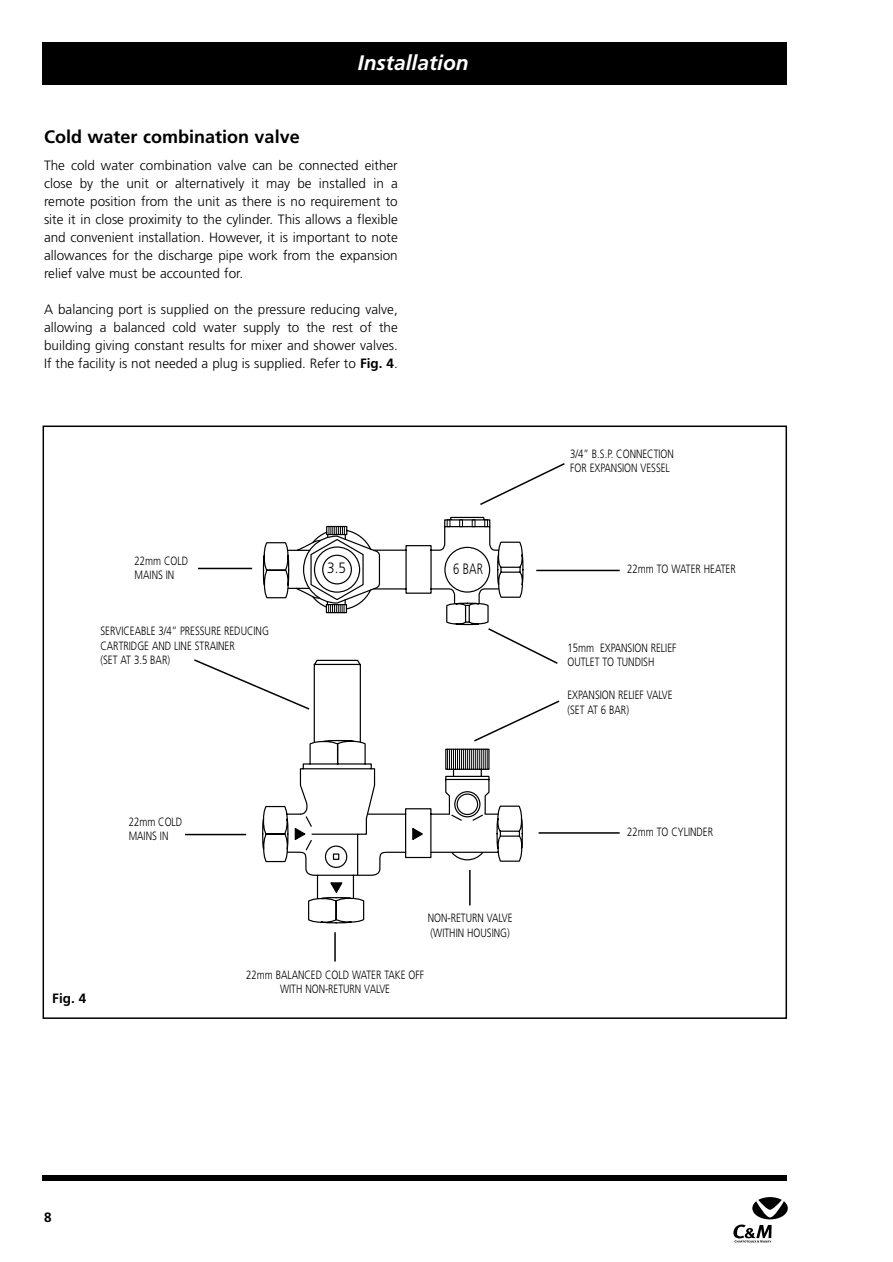
<style>
.page{position:relative;width:893px;height:1262px;background:#fff}
.page>*{position:absolute;margin:0;border:0;box-sizing:border-box;transform-origin:0 0}
.t1{font:italic 700 21px "Frutiger";color:#fff}
.t2{font:700 18px "Frutiger";color:#000}
.t3{font:300 15px "Frutiger";color:#000;scale:.75 1}
.t4{font:300 15px "Frutiger";color:#000;scale:.9 1}
.t5{font:300 13.5px/18px "Frutiger";color:#000;text-align:justify}
.t6{font:700 13.5px "Frutiger";color:#000}
.t7{font:300 12px/14.4px "Frutiger";color:#000;scale:.8 1}
.s1{font-weight:700}
</style>
<div class="page">
<div style="left:43px;top:43px;width:744px;height:42px;background:#000"></div>
<div style="left:43px;top:1175px;width:744px;height:5px;background:#000"></div>
<svg style="left:733px;top:1197px;width:55px;height:45px"></svg>
<hr style="left:185px;top:833px;width:61px;height:2px;background:#000">
<hr style="left:536px;top:569px;width:83px;height:2px;background:#000">
<hr style="left:538px;top:832px;width:81px;height:1px;background:#000">
<hr style="left:334px;top:932px;width:2px;height:29px;background:#000">
<svg style="left:480px;top:463px;width:85px;height:42px"></svg>
<svg style="left:192px;top:516px;width:369px;height:408px"></svg>
<h1 class="t1" style="left:358px;top:54px;width:112px">Installation</h1>
<h2 class="t2" style="left:44px;top:129px;width:257px">Cold water combination valve</h2>
<p class="t5" style="left:44px;top:157px;width:355px">The cold water combination valve can be connected either close by the unit or alternatively it may be installed in a remote position from the unit as there is no requirement to site it in close proximity to the cylinder. This allows a flexible and convenient installation. However, it is important to note allowances for the discharge pipe work from the expansion relief valve must be accounted for.</p>
<p class="t5" style="left:44px;top:301px;width:355px">A balancing port is supplied on the pressure reducing valve, allowing a balanced cold water supply to the rest of the building giving constant results for mixer and shower valves.<br>If the facility is not needed a plug is supplied. Refer to <span class="s1">Fig. 4</span>.</p>
<p class="t7" style="left:135px;top:554px;width:68px">22mm COLD<br>MAINS IN</p>
<p class="t7" style="left:100px;top:625px;width:212px">SERVICEABLE 3/4” PRESSURE REDUCING<br>CARTRIDGE AND LINE STRAINER<br>(SET AT 3.5 BAR)</p>
<p class="t4" style="left:327px;top:562px;width:22px">3.5</p>
<p class="t3" style="left:453px;top:562px;width:41px">6 BAR</p>
<p class="t7" style="left:129px;top:815px;width:68px">22mm COLD<br>MAINS IN</p>
<p class="t6" style="left:52px;top:993px;width:36px">Fig. 4</p>
<p class="t7" style="left:428px;top:912px;width:107px">NON-RETURN VALVE (WITHIN HOUSING)</p>
<p class="t7" style="left:246px;top:968px;width:224px;text-align:center">22mm BALANCED COLD WATER TAKE OFF<br>WITH NON-RETURN VALVE</p>
<p class="t7" style="left:570px;top:447px;width:131px">3/4” B.S.P. CONNECTION<br>FOR EXPANSION VESSEL</p>
<p class="t7" style="left:627px;top:563px;width:137px">22mm TO WATER HEATER</p>
<p class="t7" style="left:567px;top:641px;width:138px">15mm EXPANSION RELIEF<br>OUTLET TO TUNDISH</p>
<p class="t7" style="left:567px;top:688px;width:133px">EXPANSION RELIEF VALVE (SET AT 6 BAR)</p>
<p class="t7" style="left:627px;top:825px;width:109px">22mm TO CYLINDER</p>
<p class="t6" style="left:44px;top:1212px;width:9px">8</p>
</div>
